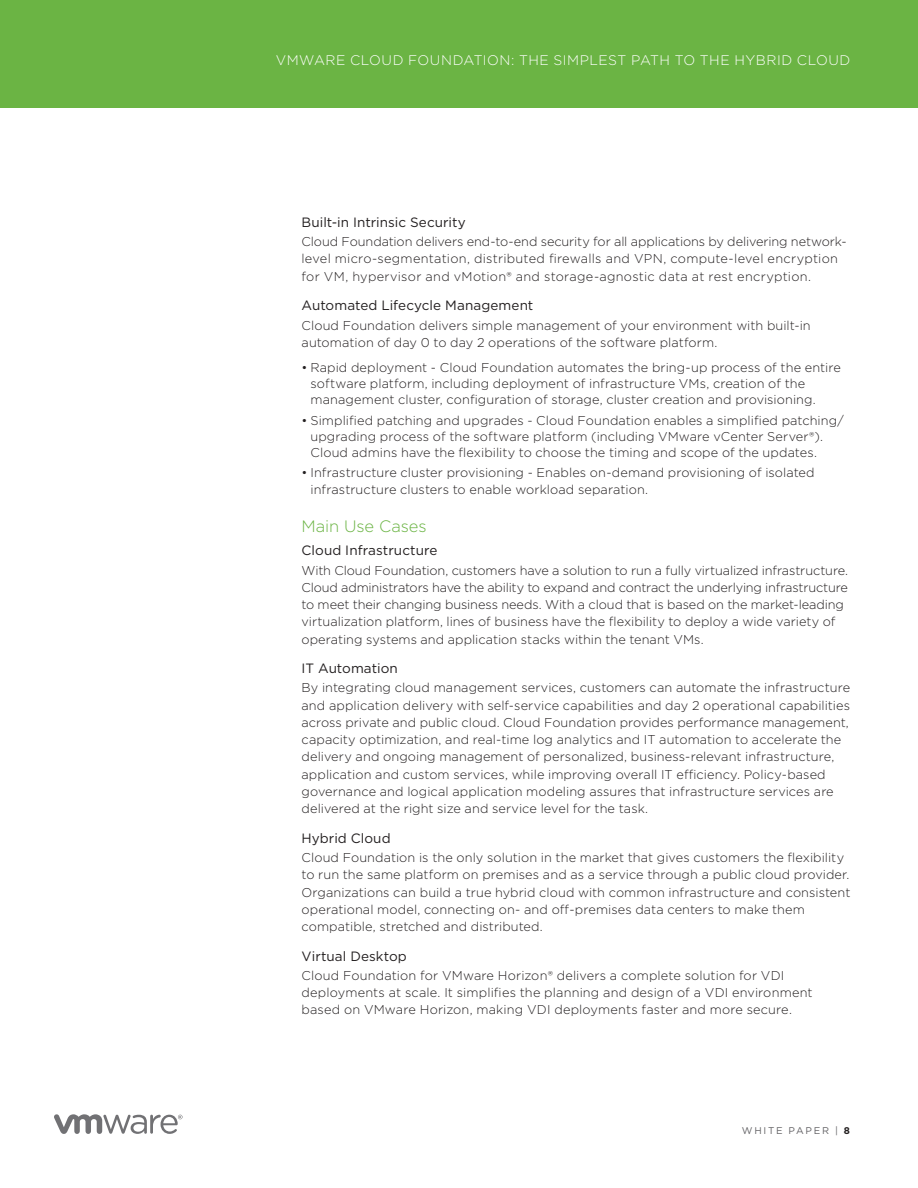
<style>
.page{position:relative;width:918px;height:1188px;background:#fff}
.page>*{position:absolute;margin:0;border:0;box-sizing:border-box;transform-origin:0 0}
.t1{font:300 16.5px "Gotham";letter-spacing:-.005em;color:#6bb444}
.t2{font:300 13.8px "Gotham";letter-spacing:.035em;color:#fff}
.t3{font:13.5px "Gotham";letter-spacing:.005em;color:#231f20}
.t4{font:300 12.75px/17.2px "Gotham";letter-spacing:.005em;color:#231f20}
.t5{font:9.75px "Gotham";letter-spacing:.175em;color:#636265}
.s1{font-weight:700;color:#231f20}
</style>
<div class="page">
<div style="left:0;top:0;width:918px;height:108px;background:#6bb444"></div>
<svg style="left:54px;top:1114px;width:129px;height:20px"></svg>
<p class="t2" style="left:276px;top:51px;width:576px">VMWARE CLOUD FOUNDATION: THE SIMPLEST PATH TO THE HYBRID CLOUD</p>
<p class="t3" style="left:302px;top:213px;width:166px">Built-in Intrinsic Security</p>
<p class="t4" style="left:302px;top:233px;width:547px">Cloud Foundation delivers end-to-end security for all applications by delivering network&shy;level micro-segmentation, distributed firewalls and VPN, compute-level encryption for VM, hypervisor and vMotion® and storage-agnostic data at rest encryption.</p>
<p class="t3" style="left:302px;top:297px;width:233px">Automated Lifecycle Management</p>
<p class="t4" style="left:302px;top:316px;width:511px">Cloud Foundation delivers simple management of your environment with built-in automation of day 0 to day 2 operations of the software platform.</p>
<p class="t4" style="left:311px;top:359px;width:532px;line-height:16.2px;text-indent:-9px">• Rapid deployment - Cloud Foundation automates the bring-up process of the entire software platform, including deployment of infrastructure VMs, creation of the management cluster, configuration of storage, cluster creation and provisioning.</p>
<p class="t4" style="left:311px;top:412px;width:535px;line-height:16.2px;text-indent:-9px">• Simplified patching and upgrades - Cloud Foundation enables a simplified patching/ upgrading process of the software platform (including VMware vCenter Server®).<br>Cloud admins have the flexibility to choose the timing and scope of the updates.</p>
<p class="t4" style="left:310px;top:464px;width:506px;line-height:16.2px;text-indent:-9px">• Infrastructure cluster provisioning - Enables on-demand provisioning of isolated infrastructure clusters to enable workload separation.</p>
<p class="t1" style="left:302px;top:516px;width:127px">Main Use Cases</p>
<p class="t3" style="left:302px;top:542px;width:137px">Cloud Infrastructure</p>
<p class="t4" style="left:302px;top:561px;width:548px">With Cloud Foundation, customers have a solution to run a fully virtualized infrastructure.<br>Cloud administrators have the ability to expand and contract the underlying infrastructure to meet their changing business needs. With a cloud that is based on the market-leading virtualization platform, lines of business have the flexibility to deploy a wide variety of operating systems and application stacks within the tenant VMs.</p>
<p class="t3" style="left:302px;top:660px;width:98px">IT Automation</p>
<p class="t4" style="left:302px;top:679px;width:550px">By integrating cloud management services, customers can automate the infrastructure and application delivery with self-service capabilities and day 2 operational capabilities across private and public cloud. Cloud Foundation provides performance management, capacity optimization, and real-time log analytics and IT automation to accelerate the delivery and ongoing management of personalized, business-relevant infrastructure, application and custom services, while improving overall IT efficiency. Policy-based governance and logical application modeling assures that infrastructure services are delivered at the right size and service level for the task.</p>
<p class="t3" style="left:302px;top:829px;width:91px">Hybrid Cloud</p>
<p class="t4" style="left:302px;top:849px;width:550px">Cloud Foundation is the only solution in the market that gives customers the flexibility to run the same platform on premises and as a service through a public cloud provider.<br>Organizations can build a true hybrid cloud with common infrastructure and consistent operational model, connecting on- and off-premises data centers to make them compatible, stretched and distributed.</p>
<p class="t3" style="left:302px;top:947px;width:107px">Virtual Desktop</p>
<p class="t4" style="left:302px;top:966px;width:513px">Cloud Foundation for VMware Horizon® delivers a complete solution for VDI deployments at scale. It simplifies the planning and design of a VDI environment based on VMware Horizon, making VDI deployments faster and more secure.</p>
<p class="t5" style="left:742px;top:1125px;width:110px">WHITE PAPER | <span class="s1">8</span></p>
</div>
